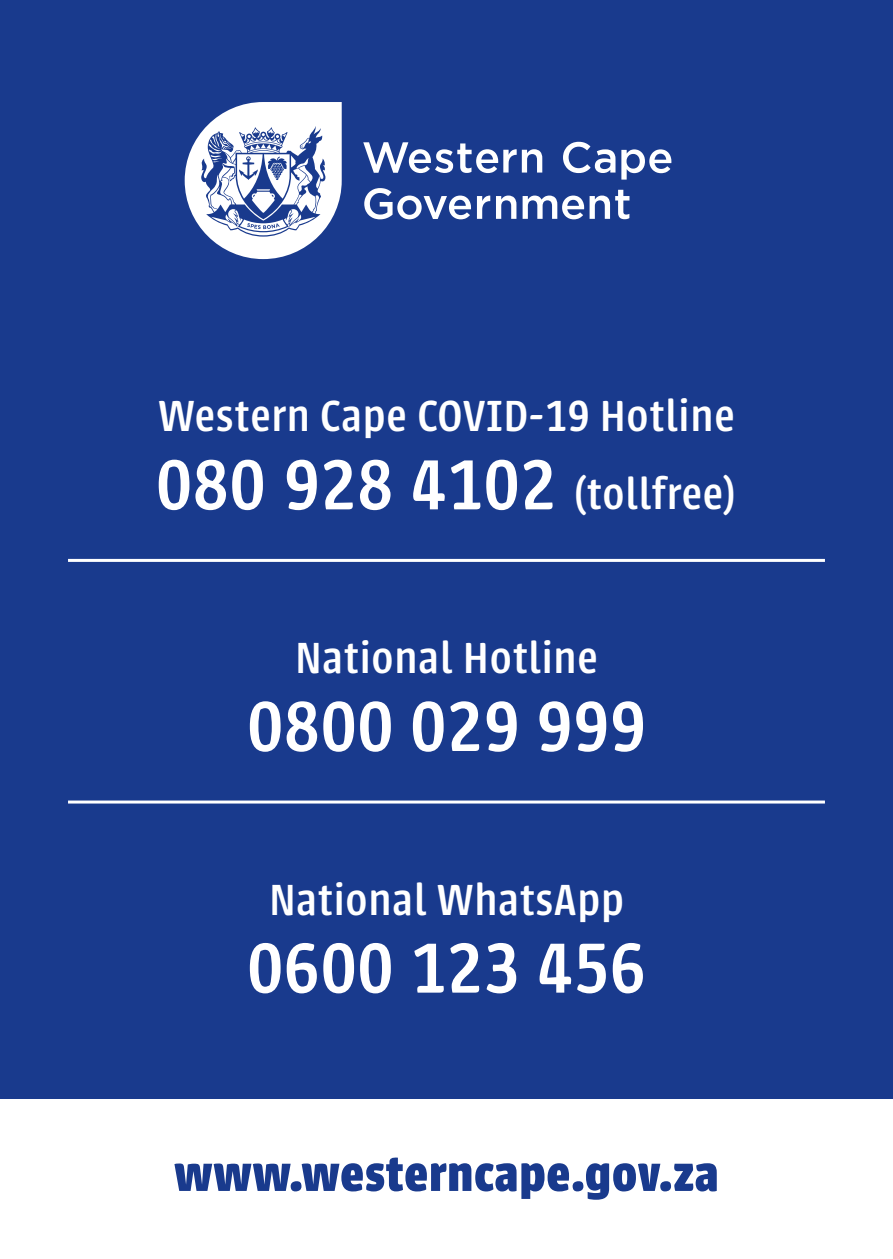
<style>
.page{position:relative;width:893px;height:1259px;background:#193a8d}
.page>*{position:absolute;margin:0;border:0;box-sizing:border-box;transform-origin:0 0}
.t1{font:500 78px "Urbana";letter-spacing:.02em;color:#fff}
.t2{font:700 54px "Urbana";letter-spacing:.02em;color:#193a8d}
.t3{font:500 48px "Urbana";letter-spacing:.02em;color:#fff}
.s1{font-size:48px}
</style>
<div class="page">
<div style="left:0;top:1099px;width:893px;height:160px;background:#fff"></div>
<hr style="left:68px;top:559px;width:757px;height:3px;background:#fff">
<hr style="left:68px;top:800px;width:757px;height:3px;background:#fff">
<svg style="left:185px;top:102px;width:157px;height:157px"></svg>
<svg style="left:621px;top:149px;width:50px;height:31px"></svg>
<svg style="left:364px;top:188px;width:107px;height:31px"></svg>
<svg style="left:477px;top:195px;width:13px;height:24px"></svg>
<svg style="left:496px;top:195px;width:20px;height:24px"></svg>
<svg style="left:523px;top:195px;width:61px;height:24px"></svg>
<svg style="left:590px;top:190px;width:39px;height:29px"></svg>
<svg style="left:363px;top:142px;width:179px;height:31px"></svg>
<svg style="left:563px;top:142px;width:52px;height:31px"></svg>
<p class="t3" style="left:159px;top:390px;width:578px">Western Cape COVID-19 Hotline</p>
<h1 class="t1" style="left:156px;top:442px;width:582px">080 928 4102 <span class="s1">(tollfree)</span></h1>
<p class="t3" style="left:295px;top:631px;width:304px">National Hotline</p>
<h1 class="t1" style="left:248px;top:683px;width:400px">0800 029 999</h1>
<p class="t3" style="left:269px;top:873px;width:356px">National WhatsApp</p>
<h1 class="t1" style="left:248px;top:925px;width:400px">0600 123 456</h1>
<p class="t2" style="left:174px;top:1143px;width:546px">www.westerncape.gov.za</p>
</div>
